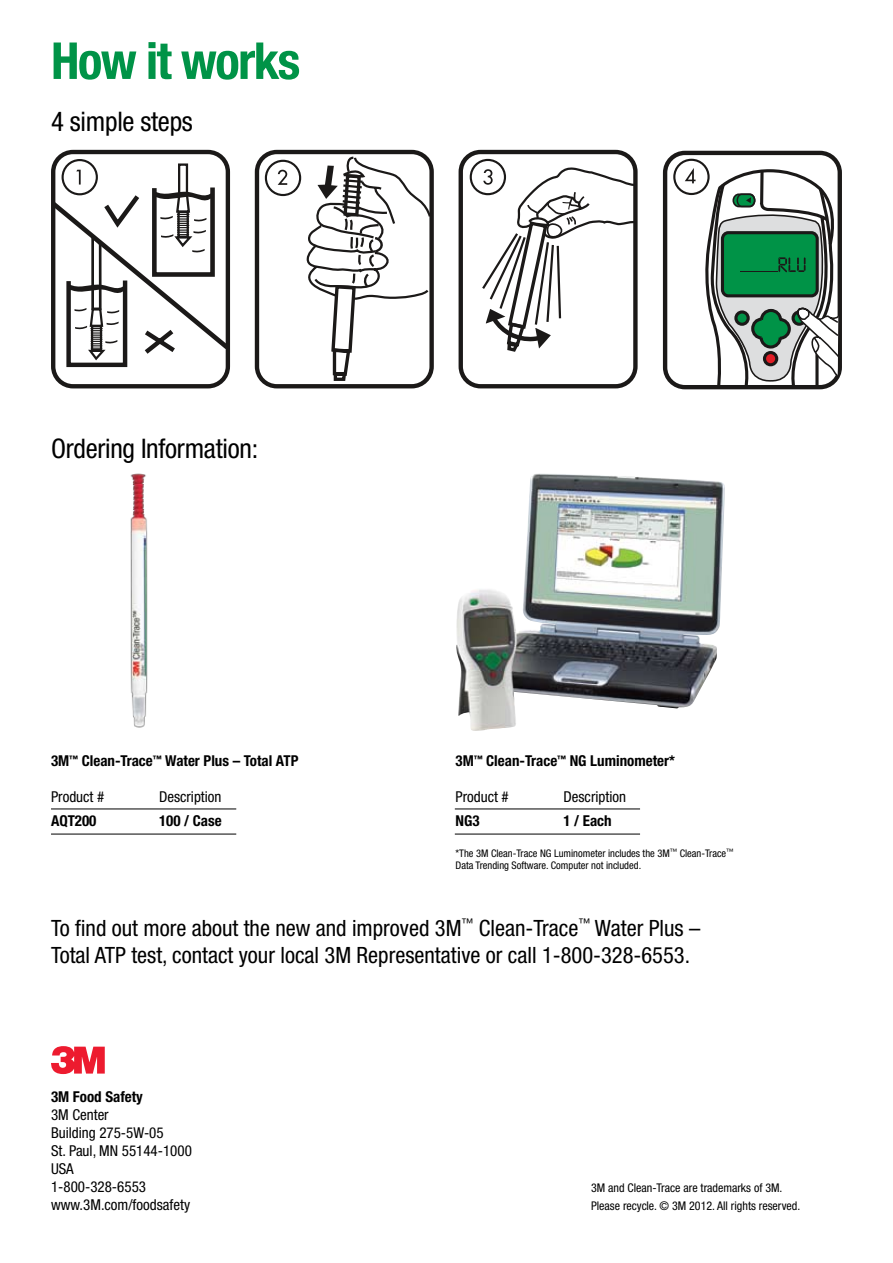
<style>
.page{position:relative;width:893px;height:1263px;background:#fff}
.page>*{position:absolute;margin:0;border:0;box-sizing:border-box;transform-origin:0 0}
.t1{font:700 condensed 51px "Helvetica Neue LT Std";letter-spacing:-.03em;color:#009347}
.t2{font:condensed 27px "Helvetica Neue LT Std";letter-spacing:-.01em;color:#000}
.t3{font:condensed 22.5px/27px "Helvetica Neue LT Std";color:#000}
.t4{font:condensed 15px/18px "Helvetica Neue LT Std";color:#000}
.t5{font:700 condensed 15px "Helvetica Neue LT Std";color:#000}
.t6{font:condensed 12px "Helvetica Neue LT Std";color:#000}
.t7{font:condensed 10.5px/12.6px "Helvetica Neue LT Std";color:#000}
</style>
<div class="page">
<svg style="left:51px;top:1046px;width:54px;height:28px"></svg>
<div style="left:265px;top:160px;width:36px;height:36px;border:2px solid #1b1918;border-radius:50%"></div>
<div style="left:255px;top:150px;width:179px;height:238px;border:4px solid #1b1918;border-radius:20px"></div>
<svg style="left:278px;top:170px;width:9px;height:15px"></svg>
<svg style="left:306px;top:155px;width:127px;height:228px"></svg>
<svg style="left:663px;top:152px;width:179px;height:237px"></svg>
<div style="left:51px;top:150px;width:179px;height:238px;border:4px solid #1b1918;border-radius:20px"></div>
<div style="left:62px;top:159px;width:36px;height:36px;border:2px solid #1b1918;border-radius:50%"></div>
<svg style="left:51px;top:162px;width:180px;height:207px"></svg>
<div style="left:470px;top:159px;width:36px;height:36px;border:2px solid #1b1918;border-radius:50%"></div>
<div style="left:459px;top:150px;width:179px;height:238px;border:4px solid #1b1918;border-radius:20px"></div>
<svg style="left:480px;top:166px;width:157px;height:188px"></svg>
<img style="left:130px;top:473px;width:18px;height:255px">
<img style="left:456px;top:473px;width:269px;height:258px">
<hr style="left:51px;top:808px;width:185px;height:1px;background:#000">
<hr style="left:51px;top:834px;width:185px;height:1px;background:#000">
<hr style="left:455px;top:808px;width:185px;height:1px;background:#000">
<hr style="left:455px;top:834px;width:185px;height:1px;background:#000">
<h1 class="t1" style="left:51px;top:30px;width:251px">How it works</h1>
<p class="t2" style="left:51px;top:106px;width:143px">4 simple steps</p>
<p class="t2" style="left:51px;top:433px;width:209px">Ordering Information:</p>
<p class="t5" style="left:51px;top:752px;width:249px">3M<sup>™</sup> Clean-Trace<sup>™</sup> Water Plus – Total ATP</p>
<p class="t4" style="left:51px;top:788px;width:55px">Product #</p>
<p class="t4" style="left:159px;top:788px;width:64px">Description</p>
<p class="t5" style="left:51px;top:812px;width:47px">AQT200</p>
<p class="t5" style="left:159px;top:812px;width:64px">100 / Case</p>
<p class="t5" style="left:455px;top:752px;width:221px">3M<sup>™</sup> Clean-Trace<sup>™</sup> NG Luminometer*</p>
<p class="t4" style="left:455px;top:788px;width:55px">Product #</p>
<p class="t4" style="left:563px;top:788px;width:64px">Description</p>
<p class="t5" style="left:455px;top:812px;width:26px">NG3</p>
<p class="t5" style="left:563px;top:812px;width:50px">1 / Each</p>
<p class="t7" style="left:455px;top:847px;width:280px">*The 3M Clean-Trace NG Luminometer includes the 3M<sup>™</sup> Clean-Trace<sup>™<br></sup>Data Trending Software. Computer not included.</p>
<p class="t3" style="left:51px;top:914px;width:651px">To find out more about the new and improved 3M<sup>™</sup> Clean-Trace<sup>™</sup> Water Plus –<br>Total ATP test, contact your local 3M Representative or call 1-800-328-6553.</p>
<p class="t5" style="left:51px;top:1088px;width:93px">3M Food Safety</p>
<p class="t4" style="left:51px;top:1106px;width:142px">3M Center<br>Building 275-5W-05<br>St. Paul, MN 55144-1000<br>USA<br>1-800-328-6553</p>
<p class="t6" style="left:591px;top:1181px;width:193px">3M and Clean-Trace are trademarks of 3M.</p>
<p class="t4" style="left:51px;top:1196px;width:141px">www.3M.com/foodsafety</p>
<p class="t6" style="left:591px;top:1199px;width:211px">Please recycle. © 3M 2012. All rights reserved.</p>
</div>
